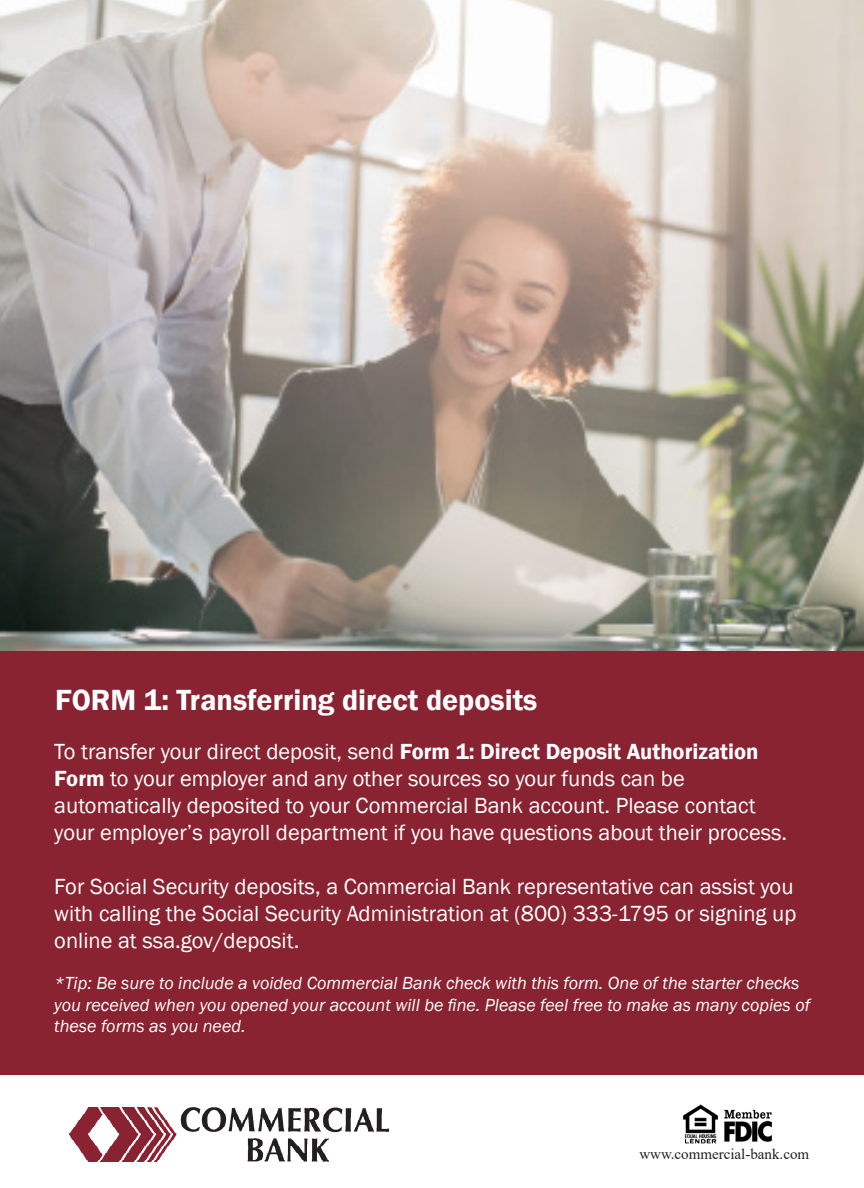
<style>
.page{position:relative;width:864px;height:1188px;background:#fff}
.page>*{position:absolute;margin:0;border:0;box-sizing:border-box;transform-origin:0 0}
.t1{font:600 30px "Franklin Gothic";color:#fff}
.t2{font:22.5px/27px "Franklin Gothic";color:#fff}
.t3{font:italic 18px/21.6px "Franklin Gothic";color:#fff}
.t4{font:15px "Times New Roman";color:#231f20}
.s1{font-weight:600}
</style>
<div class="page">
<div style="left:0;top:650px;width:864px;height:425px;background:#892231"></div>
<img style="left:69px;top:1108px;width:320px;height:54px">
<img style="left:682px;top:1104px;width:90px;height:40px">
<img style="left:0;top:0;width:864px;height:650px">
<p class="t1" style="left:55px;top:681px;width:484px">FORM 1: Transferring direct deposits</p>
<p class="t2" style="left:54px;top:738px;width:706px">To transfer your direct deposit, send <span class="s1">Form 1: Direct Deposit Authorization<br>Form</span> to your employer and any other sources so your funds can be</p>
<p class="t2" style="left:54px;top:792px;width:703px">automatically deposited to your Commercial Bank account. Please contact</p>
<p class="t2" style="left:54px;top:819px;width:734px">your employer’s payroll department if you have questions about their process.</p>
<p class="t2" style="left:54px;top:873px;width:744px">For Social Security deposits, a Commercial Bank representative can assist you with calling the Social Security Administration at (800) 333-1795 or signing up online at ssa.gov/deposit.</p>
<p class="t3" style="left:54px;top:972px;width:757px">*Tip: Be sure to include a voided Commercial Bank check with this form. One of the starter checks you received when you opened your account will be fine. Please feel free to make as many copies of these forms as you need.</p>
<p class="t4" style="left:639px;top:1143px;width:171px">www.commercial-bank.com</p>
</div>
